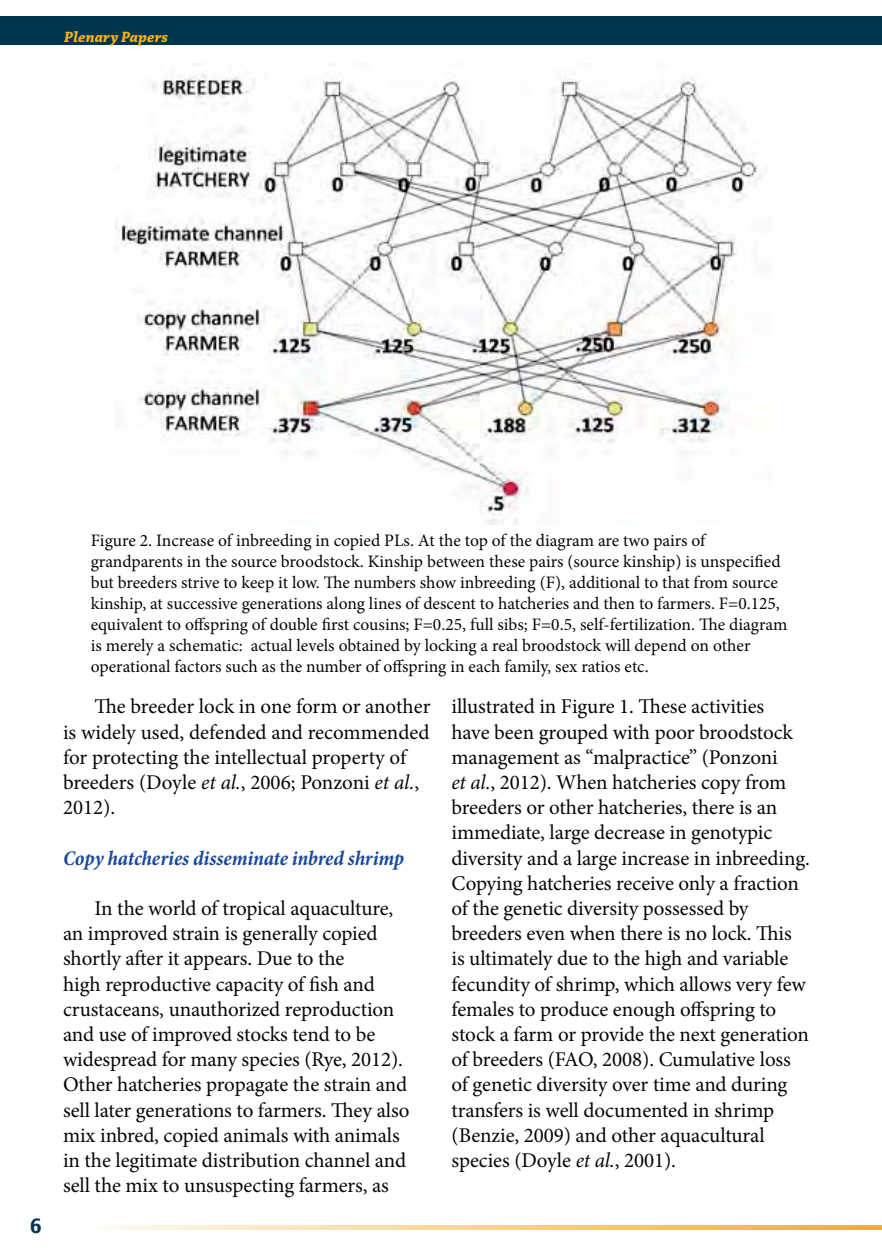
<style>
.page{position:relative;width:882px;height:1260px;background:#fff}
.page>*{position:absolute;margin:0;border:0;box-sizing:border-box;transform-origin:0 0}
.t1{font:21px/25.2px "Minion Pro";letter-spacing:-.005em;color:#030806}
.t2{font:italic 700 condensed 21px "Minion Pro";letter-spacing:-.01em;color:#184899}
.t3{font:17.5px/21px "Minion Pro";color:#030806}
.t4{font:italic 700 15.75px "Chaparral Pro";color:#f0b11d}
.s1{font-style:italic}
</style>
<div class="page">
<svg style="left:105px;top:1226px;width:777px;height:4px;background:#f7d38b"></svg>
<div style="left:0;top:16px;width:882px;height:29px;background:#00354f"></div>
<img style="left:115px;top:73px;width:651px;height:452px">
<p class="t4" style="left:64px;top:31px;width:106px">Plenary Papers</p>
<p class="t3" style="left:91px;top:531px;width:698px">Figure 2. Increase of inbreeding in copied PLs. At the top of the diagram are two pairs of grandparents in the source broodstock. Kinship between these pairs (source kinship) is unspecified but breeders strive to keep it low. The numbers show inbreeding (F), additional to that from source kinship, at successive generations along lines of descent to hatcheries and then to farmers. F=0.125, equivalent to offspring of double first cousins; F=0.25, full sibs; F=0.5, self-fertilization. The diagram is merely a schematic: actual levels obtained by locking a real broodstock will depend on other operational factors such as the number of offspring in each family, sex ratios etc.</p>
<p class="t1" style="left:63px;top:696px;width:369px;text-indent:32px">The breeder lock in one form or another is widely used, defended and recommended for protecting the intellectual property of breeders (Doyle <span class="s1">et al.</span>, 2006; Ponzoni <span class="s1">et al.</span>, 2012).</p>
<p class="t2" style="left:63px;top:849px;width:343px">Copy hatcheries disseminate inbred shrimp</p>
<p class="t1" style="left:63px;top:897px;width:348px;text-indent:32px">In the world of tropical aquaculture, an improved strain is generally copied shortly after it appears. Due to the<br>high reproductive capacity of fish and crustaceans, unauthorized reproduction and use of improved stocks tend to be widespread for many species (Rye, 2012).<br>Other hatcheries propagate the strain and sell later generations to farmers. They also mix inbred, copied animals with animals in the legitimate distribution channel and sell the mix to unsuspecting farmers, as</p>
<p class="t1" style="left:452px;top:696px;width:360px">illustrated in Figure 1. These activities<br>have been grouped with poor broodstock management as “malpractice” (Ponzoni<br><span class="s1">et al.</span>, 2012). When hatcheries copy from breeders or other hatcheries, there is an immediate, large decrease in genotypic diversity and a large increase in inbreeding.<br>Copying hatcheries receive only a fraction of the genetic diversity possessed by breeders even when there is no lock. This is ultimately due to the high and variable fecundity of shrimp, which allows very few females to produce enough offspring to stock a farm or provide the next generation of breeders (FAO, 2008). Cumulative loss of genetic diversity over time and during transfers is well documented in shrimp (Benzie, 2009) and other aquacultural species (Doyle <span class="s1">et al.</span>, 2001).</p>
</div>
